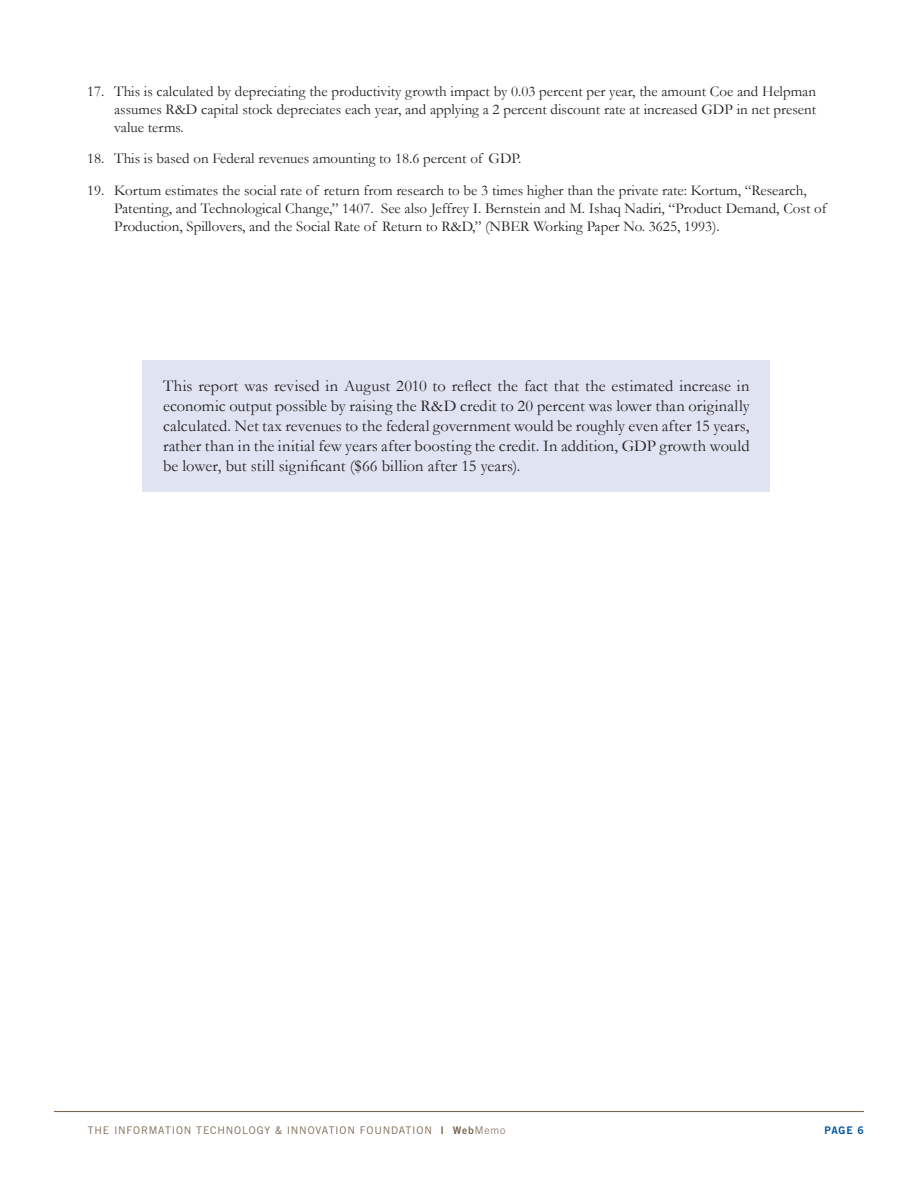
<style>
.page{position:relative;width:918px;height:1188px;background:#fff}
.page>*{position:absolute;margin:0;border:0;box-sizing:border-box;transform-origin:0 0}
.Body_text{font:16.5px/19.8px "Garamond";letter-spacing:.005em;color:#231f20;text-align:justify}
.Endnote_Text{font:15px/18px "Garamond";color:#231f20;text-align:justify}
.t1{font:10.5px "Trade Gothic";letter-spacing:.075em;color:#7c6954}
.t2{font:10.5px "Trade Gothic Bold Two";color:#0155a5}
.s1{font-family:"Trade Gothic Bold Two"}
.s2{font-weight:300}
</style>
<div class="page">
<hr style="left:54px;top:1111px;width:810px;height:1px;background:#7c6954">
<div style="left:143px;top:360px;width:627px;height:131px;background:#e0e4f2"></div>
<p class="Endnote_Text" style="left:114px;top:82px;width:704px;text-indent:-27px">17. This is calculated by depreciating the productivity growth impact by 0.03 percent per year, the amount Coe and Helpman assumes R&amp;D capital stock depreciates each year, and applying a 2 percent discount rate at increased GDP in net present value terms.</p>
<p class="Endnote_Text" style="left:87px;top:149px;width:436px">18. This is based on Federal revenues amounting to 18.6 percent of GDP.</p>
<p class="Endnote_Text" style="left:114px;top:181px;width:714px;text-align:left;text-indent:-27px">19. Kortum estimates the social rate of return from research to be 3 times higher than the private rate: Kortum, “Research,<br>Patenting, and Technological Change,” 1407. See also Jeffrey I. Bernstein and M. Ishaq Nadiri, “Product Demand, Cost of<br>Production, Spillovers, and the Social Rate of Return to R&amp;D,” (NBER Working Paper No. 3625, 1993).</p>
<p class="Body_text" style="left:163px;top:376px;width:588px">This report was revised in August 2010 to reflect the fact that the estimated increase in economic output possible by raising the R&amp;D credit to 20 percent was lower than originally calculated. Net tax revenues to the federal government would be roughly even after 15 years, rather than in the initial few years after boosting the credit. In addition, GDP growth would be lower, but still significant ($66 billion after 15 years).</p>
<p class="t1" style="left:88px;top:1124px;width:419px">THE INFORMATION TECHNOLOGY &amp; INNOVATION FOUNDATION <span class="s1">| Web</span><span class="s2">Memo</span></p>
<p class="t2" style="left:825px;top:1124px;width:41px">PAGE 6</p>
</div>
